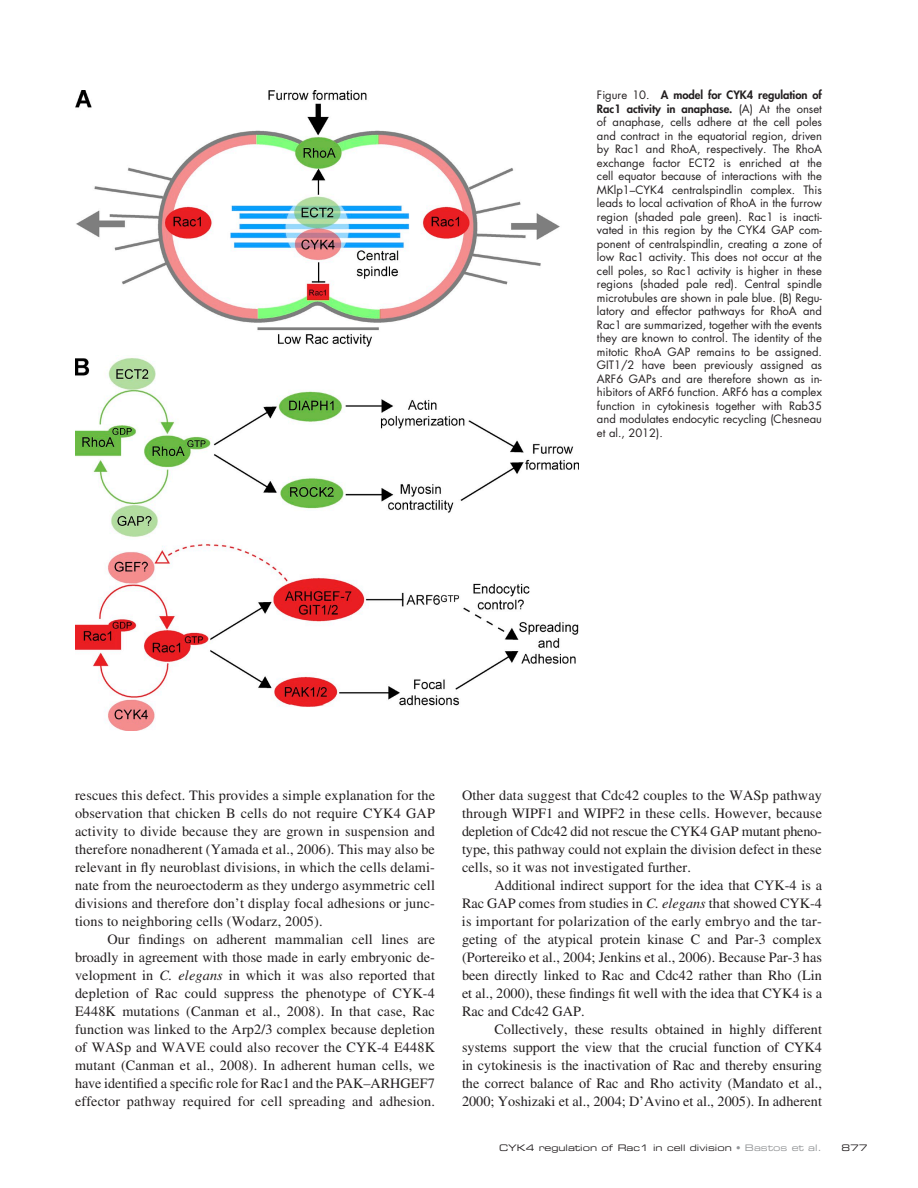
<style>
.page{position:relative;width:918px;height:1188px;background:#fff}
.page>*{position:absolute;margin:0;border:0;box-sizing:border-box;transform-origin:0 0}
.t1{font:14.25px/18px "Times LT Std";letter-spacing:.01em;color:#231f20;text-align:justify}
.t2{font:11.25px/13.5px "Futura Std";color:#231f20;text-align:justify}
.t3{font:9px "Eurostile LT Std Ex 2";color:#231f20}
.s1{font-weight:800}
.s2{font-style:italic}
.s3{color:#949698}
</style>
<div class="page">
<img style="left:75px;top:90px;width:504px;height:640px">
<p class="t2" style="left:597px;top:89px;width:227px">Figure 10. <span class="s1">A model for CYK4 regulation of Rac1 activity in anaphase.</span> (A) At the onset of anaphase, cells adhere at the cell poles and contract in the equatorial region, driven by Rac1 and RhoA, respectively. The RhoA exchange factor ECT2 is enriched at the cell equator because of interactions with the MKlp1–CYK4 centralspindlin complex. This leads to local activation of RhoA in the furrow region (shaded pale green). Rac1 is inacti&shy;vated in this region by the CYK4 GAP com&shy;ponent of centralspindlin, creating a zone of low Rac1 activity. This does not occur at the cell poles, so Rac1 activity is higher in these regions (shaded pale red). Central spindle microtubules are shown in pale blue. (B) Regu&shy;latory and effector pathways for RhoA and Rac1 are summarized, together with the events they are known to control. The identity of the mitotic RhoA GAP remains to be assigned.<br>GIT1/2 have been previously assigned as ARF6 GAPs and are therefore shown as in&shy;hibitors of ARF6 function. ARF6 has a complex function in cytokinesis together with Rab35 and modulates endocytic recycling (Chesneau et al., 2012).</p>
<p class="t1" style="left:75px;top:786px;width:362px">rescues this defect. This provides a simple explanation for the observation that chicken B cells do not require CYK4 GAP activity to divide because they are grown in suspension and therefore nonadherent (Yamada et al., 2006). This may also be relevant in fly neuroblast divisions, in which the cells delami&shy;nate from the neuroectoderm as they undergo asymmetric cell divisions and therefore don’t display focal adhesions or junc&shy;tions to neighboring cells (Wodarz, 2005).</p>
<p class="t1" style="left:75px;top:930px;width:362px;text-indent:32px">Our findings on adherent mammalian cell lines are broadly in agreement with those made in early embryonic de&shy;velopment in <span class="s2">C. elegans</span> in which it was also reported that depletion of Rac could suppress the phenotype of CYK-4<br>E448K mutations (Canman et al., 2008). In that case, Rac function was linked to the Arp2/3 complex because depletion of WASp and WAVE could also recover the CYK-4 E448K mutant (Canman et al., 2008). In adherent human cells, we have identified a specific role for Rac1 and the PAK–ARHGEF7 effector pathway required for cell spreading and adhesion.</p>
<p class="t1" style="left:462px;top:786px;width:361px">Other data suggest that Cdc42 couples to the WASp pathway through WIPF1 and WIPF2 in these cells. However, because depletion of Cdc42 did not rescue the CYK4 GAP mutant pheno&shy;type, this pathway could not explain the division defect in these cells, so it was not investigated further.</p>
<p class="t1" style="left:462px;top:876px;width:362px;text-indent:32px">Additional indirect support for the idea that CYK-4 is a Rac GAP comes from studies in <span class="s2">C. elegans</span> that showed CYK-4 is important for polarization of the early embryo and the tar&shy;geting of the atypical protein kinase C and Par-3 complex (Portereiko et al., 2004; Jenkins et al., 2006). Because Par-3 has been directly linked to Rac and Cdc42 rather than Rho (Lin et al., 2000), these findings fit well with the idea that CYK4 is a Rac and Cdc42 GAP.</p>
<p class="t1" style="left:462px;top:1020px;width:362px;text-indent:32px">Collectively, these results obtained in highly different systems support the view that the crucial function of CYK4 in cytokinesis is the inactivation of Rac and thereby ensuring the correct balance of Rac and Rho activity (Mandato et al., 2000; Yoshizaki et al., 2004; D’Avino et al., 2005). In adherent</p>
<p class="t3" style="left:499px;top:1142px;width:324px">CYK4 regulation of Rac1 in cell division <span class="s3">• Bastos et al.</span></p>
<p class="t3" style="left:842px;top:1142px;width:28px">877</p>
</div>
